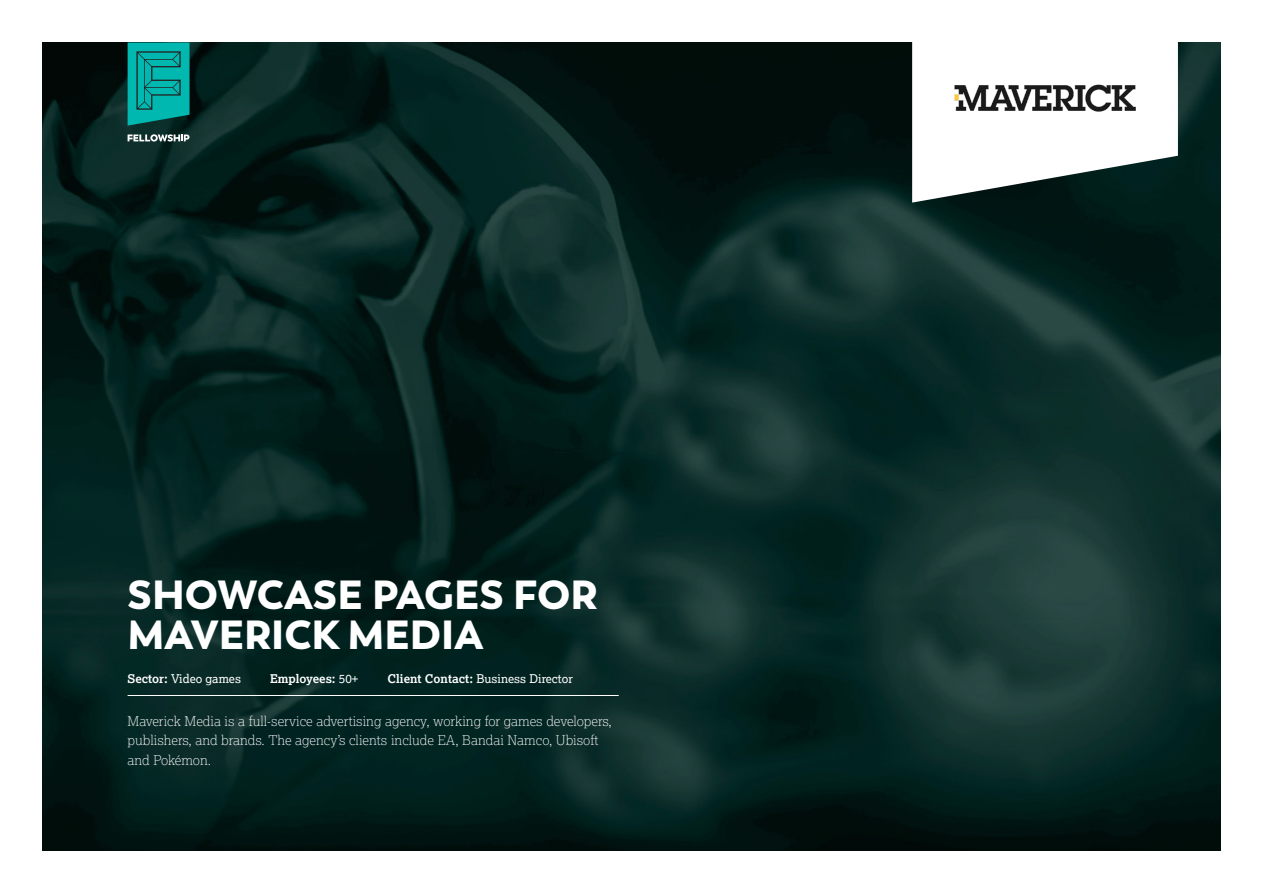
<style>
.page{position:relative;width:1263px;height:893px;background:#fff}
.page>*{position:absolute;margin:0;border:0;box-sizing:border-box;transform-origin:0 0}
.t1{font:900 40.5px/40.5px "Trenda";color:#fff}
.t2{font:100 13.5px/19.5px "Lexia";color:#fff}
.t3{font:12px "Lexia";color:#fff}
.t4{font:700 12px "Lexia";color:#fff}
.s1{font-weight:700}
.s2{font-weight:400}
</style>
<div class="page">
<img style="left:43px;top:43px;width:1177px;height:807px">
<svg style="left:912px;top:42px;width:266px;height:161px"></svg>
<img style="left:951px;top:66px;width:188px;height:63px">
<hr style="left:128px;top:695px;width:491px;height:1px;background:#fff">
<svg style="left:128px;top:134px;width:61px;height:8px"></svg>
<svg style="left:128px;top:43px;width:61px;height:83px;background:#039f97"></svg>
<p class="t1" style="left:128px;top:575px;width:471px">SHOWCASE PAGES FOR<br>MAVERICK MEDIA</p>
<p class="t3" style="left:128px;top:671px;width:115px"><span class="s1">Sector:</span> Video games</p>
<p class="t4" style="left:270px;top:671px;width:90px">Employees: <span class="s2">50+</span></p>
<p class="t3" style="left:388px;top:671px;width:187px"><span class="s1">Client Contact:</span> Business Director</p>
<p class="t2" style="left:128px;top:711px;width:486px">Maverick Media is a full-service advertising agency, working for games developers, publishers, and brands. The agency’s clients include EA, Bandai Namco, Ubisoft and Pokémon.</p>
</div>
